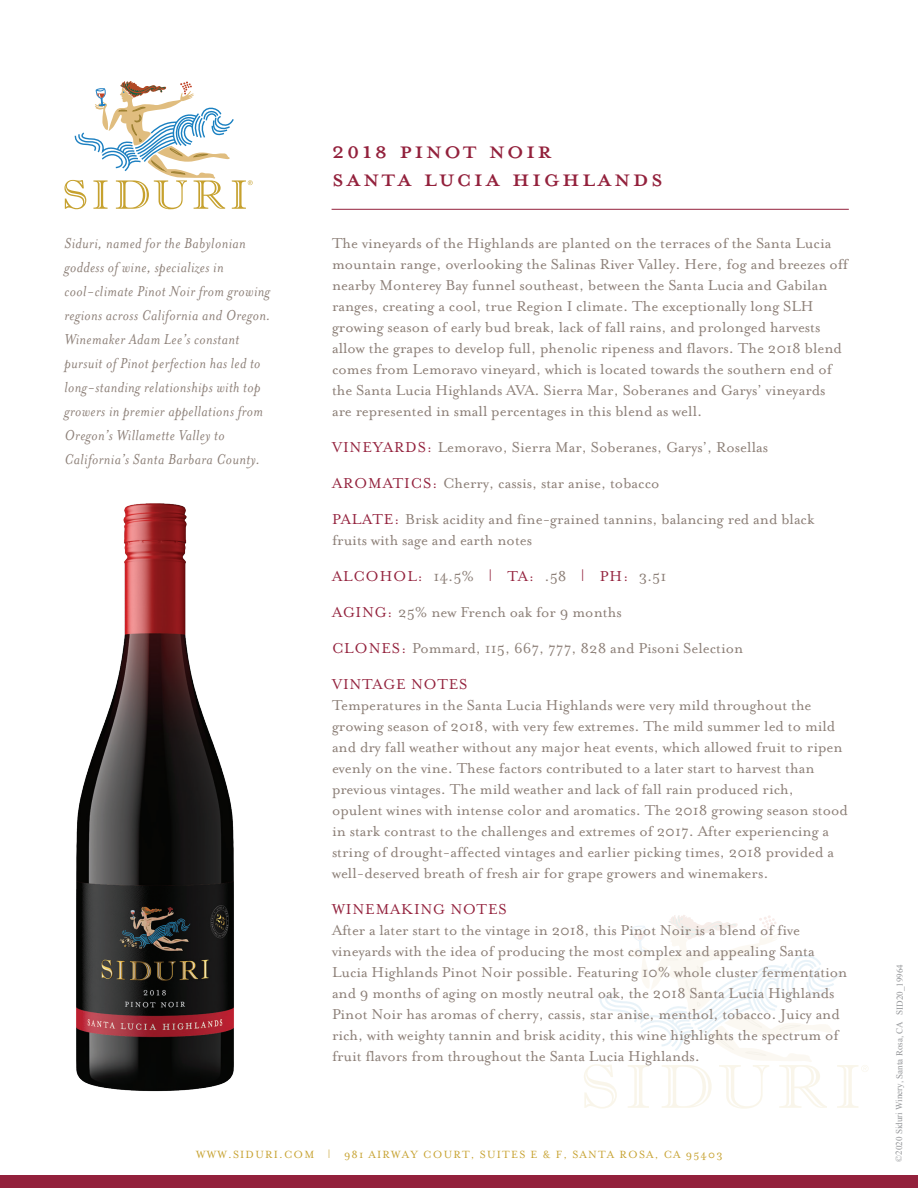
<style>
.page{position:relative;width:918px;height:1188px;background:#fff}
.page>*{position:absolute;margin:0;border:0;box-sizing:border-box;transform-origin:0 0}
.t1{font:34.5px/28.5px "Mrs Eaves All Petite Caps";letter-spacing:.05em;color:#93213c}
.t2{font:16.5px/21px "Mrs Eaves Roman";color:#8c7f77}
.t3{font:italic 16.5px/24px "Mrs Eaves";letter-spacing:.025em;color:#8c7f77}
.t4{font:16.5px "Mrs Eaves Small Caps";letter-spacing:.05em;color:#93213c}
.t5{font:12px "Mrs Eaves Roman";letter-spacing:.1em;color:#c6a12e}
.t6{font:9px "Times New Roman";letter-spacing:-.005em;color:#939598}
.s1{font-family:"Mrs Eaves Small Caps";color:#93213c}
.s2{font-family:"Mrs Eaves Roman";color:#8c7f77}
.s3{font-family:"Mrs Eaves Roman"}
</style>
<div class="page">
<svg style="left:584px;top:915px;width:285px;height:194px"></svg>
<img style="left:76px;top:503px;width:158px;height:588px">
<div style="left:0;top:1175px;width:918px;height:13px;background:#93213c"></div>
<svg style="left:64px;top:81px;width:189px;height:128px"></svg>
<hr style="left:332px;top:209px;width:517px;height:1px;background:#93213c">
<p class="t3" style="left:64px;top:231px;width:208px">Siduri, named for the Babylonian goddess of wine, specializes in cool-climate Pinot Noir from growing regions across California and Oregon.<br>Winemaker Adam Lee’s constant pursuit of Pinot perfection has led to long-standing relationships with top growers in premier appellations from Oregon’s Willamette Valley to California’s Santa Barbara County.</p>
<h1 class="t1" style="left:332px;top:136px;width:333px">2018 Pinot Noir<br>Santa Lucia Highlands</h1>
<p class="t2" style="left:332px;top:233px;width:519px">The vineyards of the Highlands are planted on the terraces of the Santa Lucia mountain range, overlooking the Salinas River Valley. Here, fog and breezes off nearby Monterey Bay funnel southeast, between the Santa Lucia and Gabilan ranges, creating a cool, true Region I climate. The exceptionally long SLH growing season of early bud break, lack of fall rains, and prolonged harvests allow the grapes to develop full, phenolic ripeness and flavors. The 2018 blend comes from Lemoravo vineyard, which is located towards the southern end of the Santa Lucia Highlands AVA. Sierra Mar, Soberanes and Garys’ vineyards are represented in small percentages in this blend as well.</p>
<p class="t2" style="left:332px;top:429px;width:484px;line-height:36px"><span class="s1">VINEYARDS:</span> Lemoravo, Sierra Mar, Soberanes, Garys’, Rosellas<br><span class="s1">AROMATICS:</span> Cherry, cassis, star anise, tobacco<br><span class="s1">PALATE:</span> Brisk acidity and fine-grained tannins, balancing red and black</p>
<p class="t2" style="left:332px;top:530px;width:202px">fruits with sage and earth notes</p>
<p class="t4" style="left:332px;top:567px;width:336px">ALCOHOL: <span class="s2">14.5%</span> <span class="s3">|</span> TA: <span class="s2">.58</span> <span class="s3">|</span> PH: <span class="s2">3.51</span></p>
<p class="t2" style="left:332px;top:594px;width:413px;line-height:36px"><span class="s1">AGING:</span> 25% new French oak for 9 months<br><span class="s1">CLONES:</span> Pommard, 115, 667, 777, 828 and Pisoni Selection</p>
<p class="t4" style="left:332px;top:675px;width:137px">VINTAGE NOTES</p>
<p class="t2" style="left:332px;top:695px;width:517px">Temperatures in the Santa Lucia Highlands were very mild throughout the growing season of 2018, with very few extremes. The mild summer led to mild and dry fall weather without any major heat events, which allowed fruit to ripen evenly on the vine. These factors contributed to a later start to harvest than previous vintages. The mild weather and lack of fall rain produced rich, opulent wines with intense color and aromatics. The 2018 growing season stood in stark contrast to the challenges and extremes of 2017. After experiencing a string of drought-affected vintages and earlier picking times, 2018 provided a well-deserved breath of fresh air for grape growers and winemakers.</p>
<p class="t4" style="left:332px;top:900px;width:176px">WINEMAKING NOTES</p>
<p class="t2" style="left:332px;top:920px;width:517px">After a later start to the vintage in 2018, this Pinot Noir is a blend of five vineyards with the idea of producing the most complex and appealing Santa Lucia Highlands Pinot Noir possible. Featuring 10% whole cluster fermentation and 9 months of aging on mostly neutral oak, the 2018 Santa Lucia Highlands Pinot Noir has aromas of cherry, cassis, star anise, menthol, tobacco. Juicy and rich, with weighty tannin and brisk acidity, this wine highlights the spectrum of fruit flavors from throughout the Santa Lucia Highlands.</p>
<p class="t5" style="left:196px;top:1148px;width:528px">WWW.SIDURI.COM | 981 AIRWAY COURT, SUITES E &amp; F, SANTA ROSA, CA 95403</p>
<p class="t6" style="left:893px;top:1162px;width:199px;rotate:-90deg">©2020 Siduri Winery, Santa Rosa, CA SID20_19964</p>
</div>
